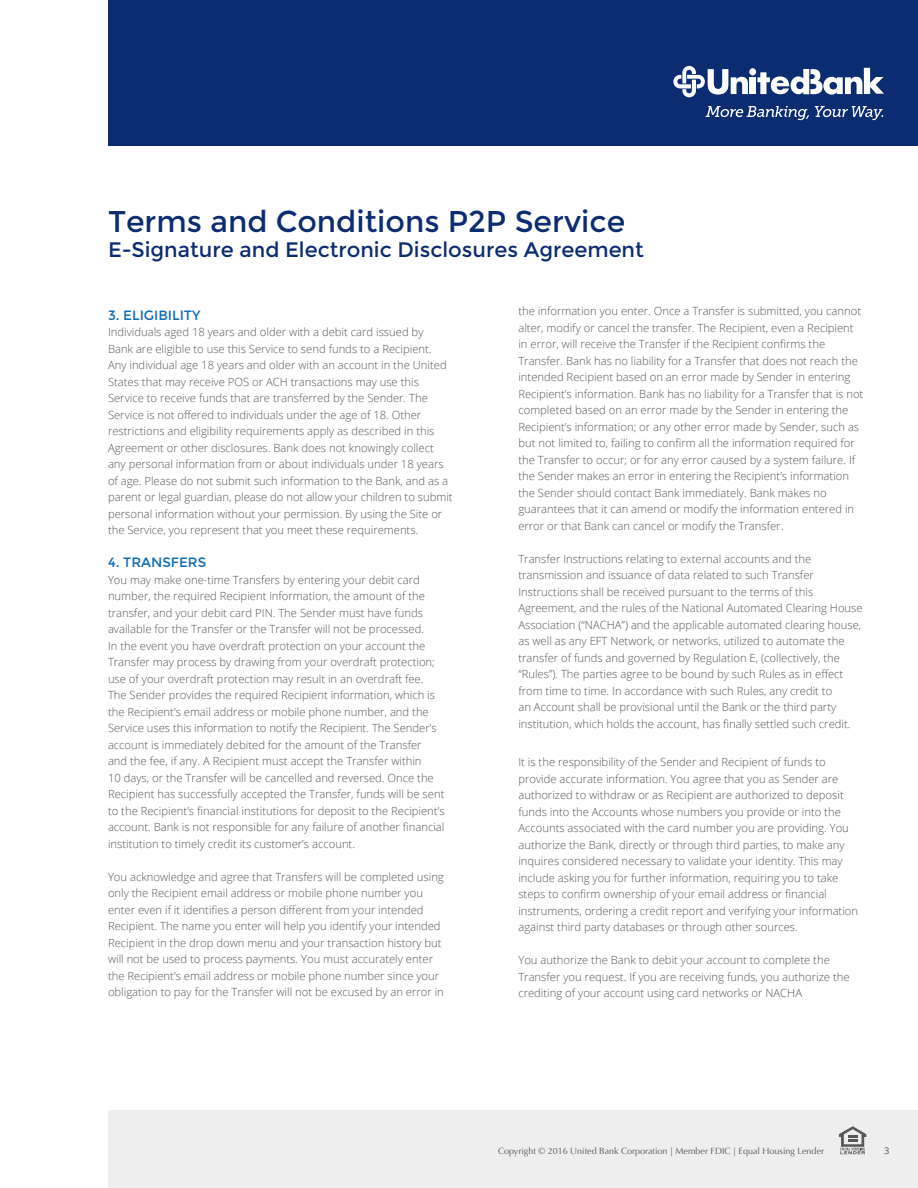
<style>
.page{position:relative;width:918px;height:1188px;background:#fff}
.page>*{position:absolute;margin:0;border:0;box-sizing:border-box;transform-origin:0 0}
.HEADERS_1{font:30px "Montserrat";color:#0c2c72}
.HEADERS_1-2{font:21px "Montserrat";color:#0c2c72}
.HEADERS_2{font:13.5px "Montserrat";color:#106db7}
.BODY_COPY{font:300 11.25px/16.5px "Open Sans";color:#57585a}
.t1{font:9.3px "Open Sans";color:#57585a}
.t2{font:9px "Optima";color:#57585a}
</style>
<div class="page">
<div style="left:108px;top:0;width:810px;height:145px;background:#0c2c72"></div>
<div style="left:108px;top:1110px;width:810px;height:78px;background:#eeeeef"></div>
<svg style="left:839px;top:1126px;width:27px;height:28px"></svg>
<svg style="left:705px;top:106px;width:178px;height:14px"></svg>
<div style="left:749px;top:68px;width:7px;height:7px;background:#fff;border-radius:50%"></div>
<div style="left:750px;top:77px;width:6px;height:17px;background:#fff"></div>
<svg style="left:757px;top:68px;width:127px;height:27px"></svg>
<svg style="left:673px;top:66px;width:75px;height:31px"></svg>
<p class="HEADERS_1" style="left:108px;top:204px;width:519px">Terms and Conditions P2P Service</p>
<p class="HEADERS_1-2" style="left:108px;top:237px;width:537px">E-Signature and Electronic Disclosures Agreement</p>
<p class="HEADERS_2" style="left:108px;top:307px;width:94px">3. ELIGIBILITY</p>
<p class="BODY_COPY" style="left:108px;top:324px;width:346px">Individuals aged 18 years and older with a debit card issued by<br>Bank are eligible to use this Service to send funds to a Recipient.<br>Any individual age 18 years and older with an account in the United States that may receive POS or ACH transactions may use this Service to receive funds that are transferred by the Sender. The Service is not offered to individuals under the age of 18. Other restrictions and eligibility requirements apply as described in this Agreement or other disclosures. Bank does not knowingly collect any personal information from or about individuals under 18 years of age. Please do not submit such information to the Bank, and as a parent or legal guardian, please do not allow your children to submit personal information without your permission. By using the Site or the Service, you represent that you meet these requirements.</p>
<p class="HEADERS_2" style="left:108px;top:555px;width:100px">4. TRANSFERS</p>
<p class="BODY_COPY" style="left:108px;top:571px;width:338px">You may make one-time Transfers by entering your debit card number, the required Recipient information, the amount of the transfer, and your debit card PIN. The Sender must have funds available for the Transfer or the Transfer will not be processed.<br>In the event you have overdraft protection on your account the Transfer may process by drawing from your overdraft protection; use of your overdraft protection may result in an overdraft fee.<br>The Sender provides the required Recipient information, which is the Recipient’s email address or mobile phone number, and the Service uses this information to notify the Recipient. The Sender’s account is immediately debited for the amount of the Transfer<br>and the fee, if any. A Recipient must accept the Transfer within<br>10 days, or the Transfer will be cancelled and reversed. Once the Recipient has successfully accepted the Transfer, funds will be sent to the Recipient’s financial institutions for deposit to the Recipient’s account. Bank is not responsible for any failure of another financial institution to timely credit its customer’s account.</p>
<p class="BODY_COPY" style="left:108px;top:868px;width:337px">You acknowledge and agree that Transfers will be completed using only the Recipient email address or mobile phone number you enter even if it identifies a person different from your intended Recipient. The name you enter will help you identify your intended Recipient in the drop down menu and your transaction history but will not be used to process payments. You must accurately enter the Recipient’s email address or mobile phone number since your obligation to pay for the Transfer will not be excused by an error in</p>
<p class="BODY_COPY" style="left:518px;top:303px;width:344px">the information you enter. Once a Transfer is submitted, you cannot alter, modify or cancel the transfer. The Recipient, even a Recipient in error, will receive the Transfer if the Recipient confirms the Transfer. Bank has no liability for a Transfer that does not reach the</p>
<p class="BODY_COPY" style="left:518px;top:369px;width:346px">intended Recipient based on an error made by Sender in entering Recipient’s information. Bank has no liability for a Transfer that is not completed based on an error made by the Sender in entering the Recipient’s information; or any other error made by Sender, such as but not limited to, failing to confirm all the information required for the Transfer to occur; or for any error caused by a system failure. If the Sender makes an error in entering the Recipient’s information the Sender should contact Bank immediately. Bank makes no guarantees that it can amend or modify the information entered in error or that Bank can cancel or modify the Transfer.</p>
<p class="BODY_COPY" style="left:518px;top:550px;width:346px">Transfer Instructions relating to external accounts and the transmission and issuance of data related to such Transfer Instructions shall be received pursuant to the terms of this Agreement, and the rules of the National Automated Clearing House Association (“NACHA”) and the applicable automated clearing house, as well as any EFT Network, or networks, utilized to automate the transfer of funds and governed by Regulation E, (collectively, the “Rules”). The parties agree to be bound by such Rules as in effect from time to time. In accordance with such Rules, any credit to<br>an Account shall be provisional until the Bank or the third party institution, which holds the account, has finally settled such credit.</p>
<p class="BODY_COPY" style="left:518px;top:753px;width:341px">It is the responsibility of the Sender and Recipient of funds to provide accurate information. You agree that you as Sender are authorized to withdraw or as Recipient are authorized to deposit funds into the Accounts whose numbers you provide or into the Accounts associated with the card number you are providing. You authorize the Bank, directly or through third parties, to make any inquires considered necessary to validate your identity. This may include asking you for further information, requiring you to take steps to confirm ownership of your email address or financial instruments, ordering a credit report and verifying your information against third party databases or through other sources.</p>
<p class="BODY_COPY" style="left:518px;top:951px;width:333px">You authorize the Bank to debit your account to complete the<br>Transfer you request. If you are receiving funds, you authorize the crediting of your account using card networks or NACHA</p>
<p class="t2" style="left:498px;top:1146px;width:328px">Copyright © 2016 United Bank Corporation | Member FDIC | Equal Housing Lender</p>
<p class="t1" style="left:884px;top:1144px;width:7px">3</p>
</div>
